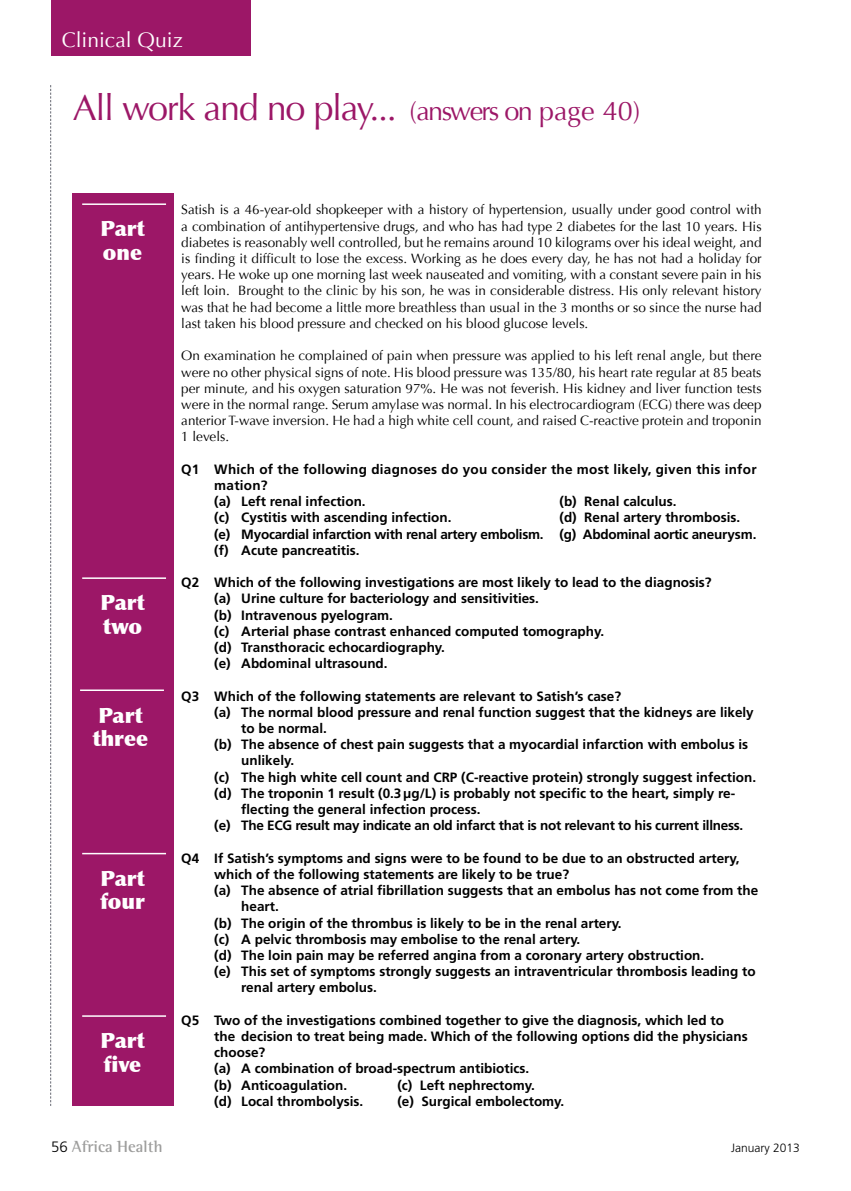
<style>
.page{position:relative;width:851px;height:1191px;background:#fff}
.page>*{position:absolute;margin:0;border:0;box-sizing:border-box;transform-origin:0 0}
.t1{font:36px "Optima";letter-spacing:-.04em;color:#9c1767}
.t2{font:900 21px/23.5px "Optima";color:#fff}
.t3{font:21px "Optima";color:#fff}
.t4{font:700 16.5px "Rotis Semi Serif Std";color:#9d9d9c}
.t5{font:700 13.5px/16.2px "Frutiger LT Std";color:#000}
.t6{font:13.5px/16.2px "Optima";color:#000;text-align:justify}
.t7{font:700 13.5px/16.2px "Frutiger LT Std";letter-spacing:-.02em;color:#000}
.t8{font:700 13.5px/16.2px "Frutiger LT Std";letter-spacing:.02em;color:#000}
.t9{font:300 12px "Frutiger LT Std";color:#000}
.s1{font-size:27px}
.s2{font-family:"Frutiger LT Std";font-weight:300;font-size:15px;color:#000}
</style>
<div class="page">
<div style="left:51px;top:0;width:200px;height:56px;background:#9c1767"></div>
<svg style="left:50px;top:85px;width:1px;height:1021px"></svg>
<div style="left:73px;top:194px;width:101px;height:912px;background:#9c1767"></div>
<hr style="left:82px;top:203px;width:84px;height:2px;background:#fff">
<hr style="left:82px;top:577px;width:84px;height:2px;background:#fff">
<hr style="left:80px;top:689px;width:84px;height:2px;background:#fff">
<hr style="left:82px;top:853px;width:84px;height:1px;background:#fff">
<hr style="left:0;top:896px;width:56px;height:2px;background:#fff">
<hr style="left:82px;top:1015px;width:84px;height:1px;background:#fff">
<h2 class="t3" style="left:62px;top:28px;width:123px">Clinical Quiz</h2>
<h1 class="t1" style="left:73px;top:86px;width:569px">All work and no play... <span class="s1">(answers on page 40)</span></h1>
<h2 class="t2" style="left:100px;top:217px;width:46px">Part one</h2>
<h2 class="t2" style="left:100px;top:591px;width:46px">Part two</h2>
<h2 class="t2" style="left:93px;top:703px;width:57px">Part three</h2>
<h2 class="t2" style="left:100px;top:866px;width:46px">Part four</h2>
<h2 class="t2" style="left:100px;top:1029px;width:46px">Part five</h2>
<p class="t6" style="left:181px;top:202px;width:582px">Satish is a 46-year-old shopkeeper with a history of hypertension, usually under good control with a combination of antihypertensive drugs, and who has had type 2 diabetes for the last 10 years. His diabetes is reasonably well controlled, but he remains around 10 kilograms over his ideal weight, and is finding it difficult to lose the excess. Working as he does every day, he has not had a holiday for years. He woke up one morning last week nauseated and vomiting, with a constant severe pain in his left loin. Brought to the clinic by his son, he was in considerable distress. His only relevant history was that he had become a little more breathless than usual in the 3 months or so since the nurse had last taken his blood pressure and checked on his blood glucose levels.</p>
<p class="t6" style="left:181px;top:348px;width:581px">On examination he complained of pain when pressure was applied to his left renal angle, but there were no other physical signs of note. His blood pressure was 135/80, his heart rate regular at 85 beats per minute, and his oxygen saturation 97%. He was not feverish. His kidney and liver function tests were in the normal range. Serum amylase was normal. In his electrocardiogram (ECG) there was deep anterior T-wave inversion. He had a high white cell count, and raised C-reactive protein and troponin 1 levels.</p>
<p class="t8" style="left:214px;top:461px;width:543px;text-indent:-33px">Q1 Which of the following diagnoses do you consider the most likely, given this infor mation?<br>(a) Left renal infection.</p>
<p class="t5" style="left:559px;top:493px;width:119px">(b) Renal calculus.</p>
<p class="t5" style="left:214px;top:509px;width:239px">(c) Cystitis with ascending infection.</p>
<p class="t7" style="left:214px;top:509px;width:544px;text-indent:345px">(d) Renal artery thrombosis. (e) Myocardial infarction with renal artery embolism. (g) Abdominal aortic aneurysm. (f) Acute pancreatitis.</p>
<p class="t5" style="left:214px;top:574px;width:499px;text-indent:-33px">Q2 Which of the following investigations are most likely to lead to the diagnosis? (a) Urine culture for bacteriology and sensitivities.<br>(b) Intravenous pyelogram.<br>(c) Arterial phase contrast enhanced computed tomography.<br>(d) Transthoracic echocardiography.<br>(e) Abdominal ultrasound.</p>
<p class="t5" style="left:181px;top:688px;width:441px">Q3 Which of the following statements are relevant to Satish’s case?</p>
<p class="t5" style="left:214px;top:704px;width:541px">(a) The normal blood pressure and renal function suggest that the kidneys are likely</p>
<p class="t5" style="left:241px;top:720px;width:87px">to be normal.</p>
<p class="t5" style="left:214px;top:736px;width:535px">(b) The absence of chest pain suggests that a myocardial infarction with embolus is</p>
<p class="t5" style="left:241px;top:752px;width:54px">unlikely.</p>
<p class="t5" style="left:214px;top:769px;width:543px">(c) The high white cell count and CRP (C-reactive protein) strongly suggest infection.</p>
<p class="t5" style="left:214px;top:785px;width:522px">(d) The troponin 1 result (0.3μg/L) is probably not specific to the heart, simply re-</p>
<p class="t5" style="left:241px;top:801px;width:241px">flecting the general infection process.</p>
<p class="t7" style="left:214px;top:817px;width:530px">(e) The ECG result may indicate an old infarct that is not relevant to his current illness.</p>
<p class="t5" style="left:181px;top:850px;width:559px">Q4 If Satish’s symptoms and signs were to be found to be due to an obstructed artery,</p>
<p class="t5" style="left:214px;top:866px;width:356px">which of the following statements are likely to be true?</p>
<p class="t5" style="left:214px;top:882px;width:545px">(a) The absence of atrial fibrillation suggests that an embolus has not come from the</p>
<p class="t5" style="left:241px;top:898px;width:39px">heart.</p>
<p class="t5" style="left:214px;top:914px;width:409px">(b) The origin of the thrombus is likely to be in the renal artery.</p>
<p class="t5" style="left:214px;top:931px;width:367px">(c) A pelvic thrombosis may embolise to the renal artery.</p>
<p class="t5" style="left:214px;top:947px;width:491px">(d) The loin pain may be referred angina from a coronary artery obstruction.</p>
<p class="t5" style="left:214px;top:963px;width:543px">(e) This set of symptoms strongly suggests an intraventricular thrombosis leading to</p>
<p class="t5" style="left:241px;top:979px;width:137px">renal artery embolus.</p>
<p class="t5" style="left:214px;top:1012px;width:535px;text-indent:-33px">Q5 Two of the investigations combined together to give the diagnosis, which led to the decision to treat being made. Which of the following options did the physicians choose?<br>(a) A combination of broad-spectrum antibiotics.<br>(b) Anticoagulation.</p>
<p class="t5" style="left:397px;top:1076px;width:139px">(c) Left nephrectomy.</p>
<p class="t5" style="left:214px;top:1093px;width:151px">(d) Local thrombolysis.</p>
<p class="t5" style="left:397px;top:1093px;width:168px">(e) Surgical embolectomy.</p>
<p class="t4" style="left:51px;top:1136px;width:113px"><span class="s2">56</span> Africa Health</p>
<p class="t9" style="left:731px;top:1141px;width:70px">January 2013</p>
</div>
